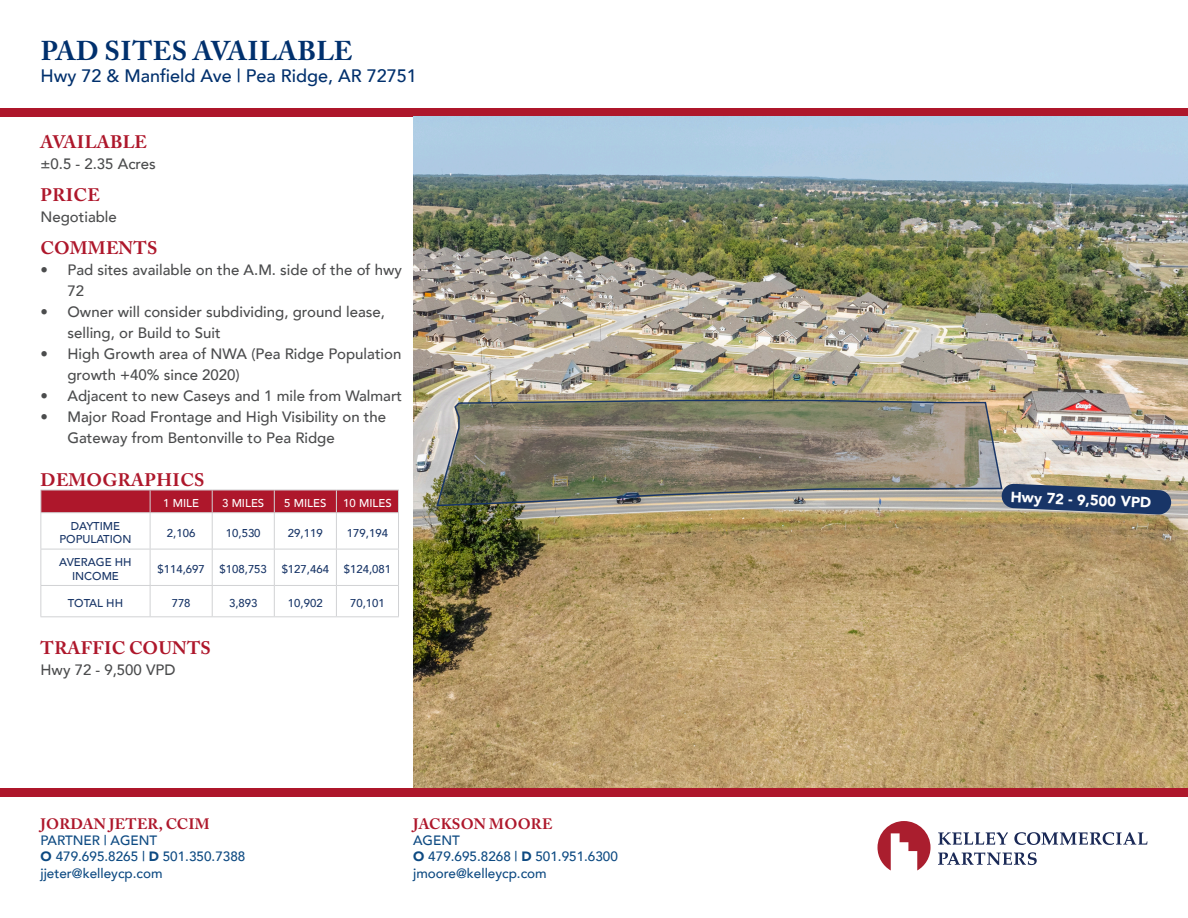
<style>
.page{position:relative;width:1188px;height:918px;background:#fff}
.page>*{position:absolute;margin:0;border:0;box-sizing:border-box;transform-origin:0 0}
.t1{font:700 27px "Adobe Caslon Pro";letter-spacing:.015em;color:#00306d}
.Subhead_-_Red{font:700 18px "Adobe Caslon Pro";letter-spacing:.015em;color:#ae172b}
.t2{font:500 18px "Avenir";color:#00306d}
.Body_-_Bullet_List{font:500 15px/21px "Avenir";color:#4b4c4d}
.Body_Copy{font:500 15px "Avenir";color:#4b4c4d}
.t3{font:700 15px "Adobe Caslon Pro";letter-spacing:.015em;color:#ae172b}
.Property_Name_Address{font:900 14.7px "Avenir";color:#fff}
.t4{font:500 13.5px/16.2px "Avenir";color:#0d4a82}
.t5{font:500 11.4px/13.6px "Avenir";color:#183567;text-align:center}
.t6{font:500 11.4px "Avenir";color:#fff}
.s1{font-weight:900}
</style>
<div class="page">
<div style="left:0;top:108px;width:1188px;height:9px;background:#ae172b"></div>
<div style="left:0;top:788px;width:1188px;height:8px;background:#ae172b"></div>
<svg style="left:878px;top:821px;width:53px;height:49px"></svg>
<svg style="left:938px;top:832px;width:70px;height:13px"></svg>
<svg style="left:1014px;top:832px;width:134px;height:13px"></svg>
<svg style="left:938px;top:852px;width:99px;height:13px"></svg>
<img style="left:413px;top:117px;width:775px;height:671px">
<svg style="left:40px;top:490px;width:359px;height:22px;background:#af1e31"></svg>
<hr style="left:40px;top:512px;width:110px;height:1px;background:#d1d2d4">
<hr style="left:40px;top:513px;width:1px;height:36px;background:#d1d2d4">
<hr style="left:150px;top:512px;width:62px;height:1px;background:#d1d2d4">
<hr style="left:150px;top:513px;width:1px;height:36px;background:#d1d2d4">
<hr style="left:212px;top:512px;width:62px;height:1px;background:#d1d2d4">
<hr style="left:212px;top:513px;width:1px;height:36px;background:#d1d2d4">
<hr style="left:274px;top:512px;width:62px;height:1px;background:#d1d2d4">
<hr style="left:274px;top:513px;width:1px;height:36px;background:#d1d2d4">
<hr style="left:336px;top:512px;width:63px;height:1px;background:#d1d2d4">
<hr style="left:336px;top:513px;width:1px;height:36px;background:#d1d2d4">
<hr style="left:398px;top:513px;width:1px;height:36px;background:#d1d2d4">
<hr style="left:40px;top:549px;width:110px;height:1px;background:#d1d2d4">
<hr style="left:40px;top:549px;width:1px;height:36px;background:#d1d2d4">
<hr style="left:150px;top:549px;width:62px;height:1px;background:#d1d2d4">
<hr style="left:150px;top:549px;width:1px;height:36px;background:#d1d2d4">
<hr style="left:212px;top:549px;width:62px;height:1px;background:#d1d2d4">
<hr style="left:212px;top:549px;width:1px;height:36px;background:#d1d2d4">
<hr style="left:274px;top:549px;width:62px;height:1px;background:#d1d2d4">
<hr style="left:274px;top:549px;width:1px;height:36px;background:#d1d2d4">
<hr style="left:336px;top:549px;width:63px;height:1px;background:#d1d2d4">
<hr style="left:336px;top:549px;width:1px;height:36px;background:#d1d2d4">
<hr style="left:398px;top:549px;width:1px;height:36px;background:#d1d2d4">
<hr style="left:40px;top:585px;width:110px;height:1px;background:#d1d2d4">
<hr style="left:40px;top:586px;width:1px;height:30px;background:#d1d2d4">
<hr style="left:150px;top:585px;width:62px;height:1px;background:#d1d2d4">
<hr style="left:150px;top:586px;width:1px;height:30px;background:#d1d2d4">
<hr style="left:212px;top:585px;width:62px;height:1px;background:#d1d2d4">
<hr style="left:212px;top:586px;width:1px;height:30px;background:#d1d2d4">
<hr style="left:274px;top:585px;width:62px;height:1px;background:#d1d2d4">
<hr style="left:274px;top:586px;width:1px;height:30px;background:#d1d2d4">
<hr style="left:336px;top:585px;width:63px;height:1px;background:#d1d2d4">
<hr style="left:336px;top:586px;width:1px;height:30px;background:#d1d2d4">
<hr style="left:398px;top:586px;width:1px;height:30px;background:#d1d2d4">
<hr style="left:40px;top:616px;width:110px;height:1px;background:#d1d2d4">
<hr style="left:150px;top:616px;width:62px;height:1px;background:#d1d2d4">
<hr style="left:212px;top:616px;width:62px;height:1px;background:#d1d2d4">
<hr style="left:274px;top:616px;width:62px;height:1px;background:#d1d2d4">
<hr style="left:336px;top:616px;width:63px;height:1px;background:#d1d2d4">
<img style="left:435px;top:399px;width:568px;height:108px">
<svg style="left:1001px;top:484px;width:170px;height:31px;background:#3f526e"></svg>
<h1 class="t1" style="left:41px;top:35px;width:313px">PAD SITES AVAILABLE</h1>
<p class="t2" style="left:40px;top:60px;width:378px">Hwy 72 &amp; Manfield Ave | Pea Ridge, AR 72751</p>
<p class="Subhead_-_Red" style="left:41px;top:131px;width:108px">AVAILABLE</p>
<p class="Body_Copy" style="left:40px;top:151px;width:117px">±0.5 - 2.35 Acres</p>
<p class="Subhead_-_Red" style="left:41px;top:185px;width:61px">PRICE</p>
<p class="Body_Copy" style="left:40px;top:204px;width:78px">Negotiable</p>
<p class="Subhead_-_Red" style="left:41px;top:238px;width:118px">COMMENTS</p>
<p class="Body_-_Bullet_List" style="left:68px;top:259px;width:336px;text-indent:-27px">• Pad sites available on the A.M. side of the of hwy<br>72</p>
<p class="Body_-_Bullet_List" style="left:68px;top:301px;width:319px;text-indent:-27px">• Owner will consider subdividing, ground lease, selling, or Build to Suit</p>
<p class="Body_-_Bullet_List" style="left:68px;top:343px;width:335px;text-indent:-27px">• High Growth area of NWA (Pea Ridge Population growth +40% since 2020)</p>
<p class="Body_-_Bullet_List" style="left:40px;top:385px;width:363px">• Adjacent to new Caseys and 1 mile from Walmart</p>
<p class="Body_-_Bullet_List" style="left:68px;top:406px;width:320px;text-indent:-27px">• Major Road Frontage and High Visibility on the<br>Gateway from Bentonville to Pea Ridge</p>
<p class="Subhead_-_Red" style="left:41px;top:469px;width:165px">DEMOGRAPHICS</p>
<p class="t6" style="left:163px;top:493px;width:37px">1 MILE</p>
<p class="t6" style="left:222px;top:493px;width:44px">3 MILES</p>
<p class="t6" style="left:284px;top:493px;width:44px">5 MILES</p>
<p class="t6" style="left:343px;top:493px;width:50px">10 MILES</p>
<p class="t5" style="left:71px;top:518px;width:51px">DAYTIME</p>
<p class="t5" style="left:59px;top:532px;width:73px">POPULATION</p>
<p class="t5" style="left:167px;top:525px;width:30px">2,106</p>
<p class="t5" style="left:226px;top:525px;width:36px">10,530</p>
<p class="t5" style="left:288px;top:525px;width:36px">29,119</p>
<p class="t5" style="left:347px;top:525px;width:43px">179,194</p>
<p class="t5" style="left:59px;top:555px;width:74px">AVERAGE HH<br>INCOME</p>
<p class="t5" style="left:157px;top:562px;width:49px">$114,697</p>
<p class="t5" style="left:220px;top:562px;width:49px">$108,753</p>
<p class="t5" style="left:282px;top:562px;width:49px">$127,464</p>
<p class="t5" style="left:344px;top:562px;width:49px">$124,081</p>
<p class="t5" style="left:68px;top:595px;width:57px">TOTAL HH</p>
<p class="t5" style="left:172px;top:595px;width:20px">778</p>
<p class="t5" style="left:229px;top:595px;width:30px">3,893</p>
<p class="t5" style="left:288px;top:595px;width:36px">10,902</p>
<p class="t5" style="left:350px;top:595px;width:36px">70,101</p>
<p class="Subhead_-_Red" style="left:41px;top:637px;width:172px">TRAFFIC COUNTS</p>
<p class="Body_Copy" style="left:40px;top:656px;width:137px">Hwy 72 - 9,500 VPD</p>
<p class="t3" style="left:41px;top:815px;width:171px">JORDAN JETER, CCIM</p>
<p class="t4" style="left:40px;top:832px;width:206px">PARTNER | AGENT<br><span class="s1">O</span> 479.695.8265 | <span class="s1">D</span> 501.350.7388 jjeter@kelleycp.com</p>
<p class="t3" style="left:413px;top:815px;width:141px">JACKSON MOORE</p>
<p class="t4" style="left:413px;top:832px;width:206px">AGENT<br><span class="s1">O</span> 479.695.8268 | <span class="s1">D</span> 501.951.6300 jmoore@kelleycp.com</p>
<p class="Property_Name_Address" style="left:1011px;top:483px;width:142px;rotate:3deg">Hwy 72 - 9,500 VPD</p>
</div>
